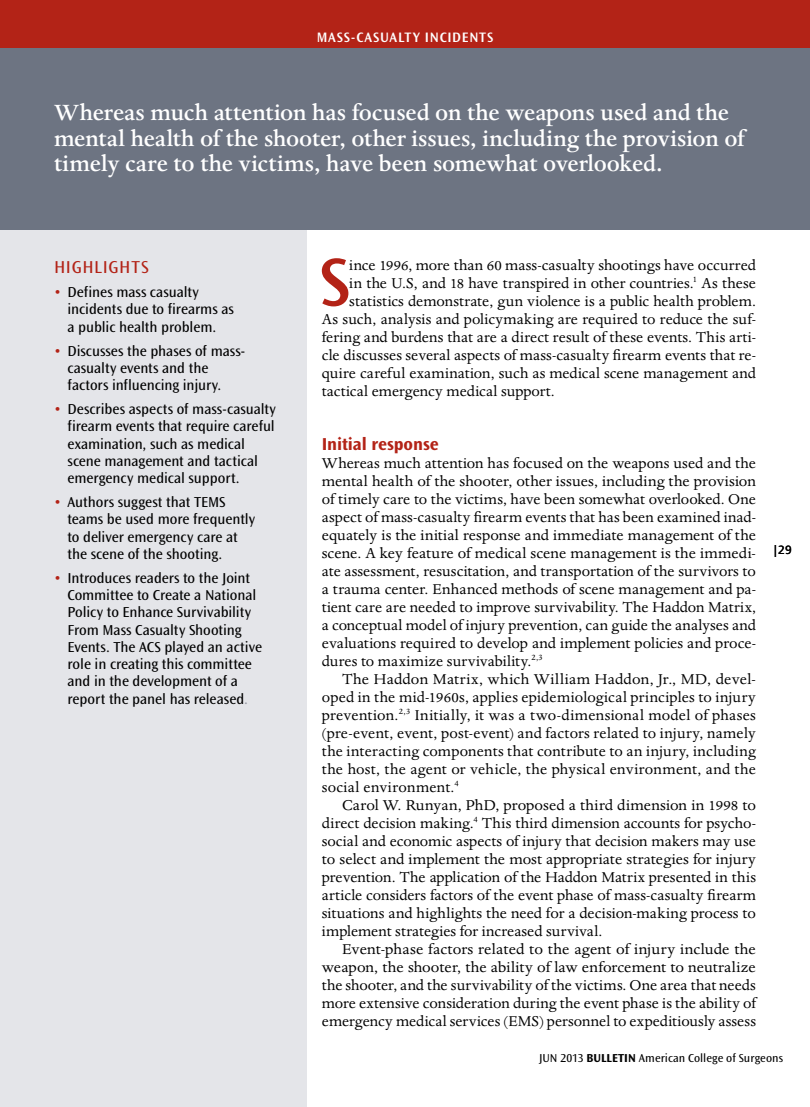
<style>
.page{position:relative;width:810px;height:1107px;background:#fff}
.page>*{position:absolute;margin:0;border:0;box-sizing:border-box;transform-origin:0 0}
.t1{font:600 71.1px "Ocean Sans Std";color:#b32317}
.t2{font:500 25.5px/25.5px "Dante MT Std";letter-spacing:-.005em;color:#fff}
.t3{font:700 18px "Ocean Sans Std";letter-spacing:-.005em;color:#b32317}
.t4{font:18px "Ocean Sans Std";letter-spacing:.04em;color:#b32317}
.t5{font:16.5px/18px "Dante MT Std";letter-spacing:.005em;color:#000;text-align:justify}
.t6{font:15px/17.2px "Ocean Sans Std";letter-spacing:-.005em;color:#000}
.t7{font:600 14.25px "Ocean Sans Std";letter-spacing:.05em;color:#fff}
.t8{font:12px "Ocean Sans Std";letter-spacing:.005em;color:#000}
.t9{font:12px "Frutiger LT Std";color:#000}
.s1{color:#b32317}
.s2{color:#91939e}
.s3{font-weight:700}
</style>
<div class="page">
<div style="left:0;top:229px;width:307px;height:878px;background:#e4e5e9"></div>
<div style="left:0;top:0;width:810px;height:230px;background:#6d7482"></div>
<div style="left:0;top:0;width:810px;height:48px;background:#b32317"></div>
<p class="t7" style="left:317px;top:29px;width:178px">MASS-CASUALTY INCIDENTS</p>
<h2 class="t2" style="left:54px;top:101px;width:692px">Whereas much attention has focused on the weapons used and the mental health of the shooter, other issues, including the provision of timely care to the victims, have been somewhat overlooked.</h2>
<p class="t4" style="left:54px;top:257px;width:96px">HIGHLIGHTS</p>
<p class="t6" style="left:68px;top:284px;width:168px;text-indent:-14px"><span class="s1">•</span> Defines mass casualty incidents due to firearms as a public health problem.</p>
<p class="t6" style="left:68px;top:342px;width:179px;text-indent:-14px"><span class="s1">•</span> Discusses the phases of mass&shy;casualty events and the factors influencing injury.</p>
<p class="t6" style="left:68px;top:401px;width:210px;text-indent:-14px"><span class="s1">•</span> Describes aspects of mass-casualty firearm events that require careful examination, such as medical scene management and tactical emergency medical support.</p>
<p class="t6" style="left:68px;top:494px;width:189px;text-indent:-14px"><span class="s1">•</span> Authors suggest that TEMS teams be used more frequently to deliver emergency care at the scene of the shooting.</p>
<p class="t6" style="left:68px;top:569px;width:196px;text-indent:-14px"><span class="s1">•</span> Introduces readers to the Joint<br>Committee to Create a National<br>Policy to Enhance Survivability<br>From Mass Casualty Shooting<br>Events. The ACS played an active role in creating this committee and in the development of a report the panel has released<span class="s2">.</span></p>
<h1 class="t1" style="left:319px;top:243px;width:32px">S</h1>
<p class="t5" style="left:349px;top:256px;width:408px">ince 1996, more than 60 mass-casualty shootings have occurred</p>
<p class="t5" style="left:349px;top:274px;width:408px">in the U.S, and 18 have transpired in other countries.<sup>1</sup> As these</p>
<p class="t5" style="left:349px;top:292px;width:408px">statistics demonstrate, gun violence is a public health problem.</p>
<p class="t5" style="left:322px;top:310px;width:436px">As such, analysis and policymaking are required to reduce the suf-</p>
<p class="t5" style="left:322px;top:328px;width:436px">fering and burdens that are a direct result of these events. This arti-</p>
<p class="t5" style="left:322px;top:346px;width:436px">cle discusses several aspects of mass-casualty firearm events that re-</p>
<p class="t5" style="left:322px;top:364px;width:436px">quire careful examination, such as medical scene management and</p>
<p class="t5" style="left:322px;top:382px;width:234px">tactical emergency medical support.</p>
<p class="t3" style="left:322px;top:434px;width:118px">Initial response</p>
<p class="t5" style="left:322px;top:454px;width:436px">Whereas much attention has focused on the weapons used and the mental health of the shooter, other issues, including the provision of timely care to the victims, have been somewhat overlooked. One aspect of mass-casualty firearm events that has been examined inad&shy;equately is the initial response and immediate management of the scene. A key feature of medical scene management is the immedi&shy;ate assessment, resuscitation, and transportation of the survivors to a trauma center. Enhanced methods of scene management and pa&shy;tient care are needed to improve survivability. The Haddon Matrix, a conceptual model of injury prevention, can guide the analyses and evaluations required to develop and implement policies and proce&shy;dures to maximize survivability.<sup>2,3</sup></p>
<p class="t5" style="left:322px;top:670px;width:436px;text-indent:20px">The Haddon Matrix, which William Haddon, Jr., MD, devel&shy;oped in the mid-1960s, applies epidemiological principles to injury prevention.<sup>2,3</sup> Initially, it was a two-dimensional model of phases (pre-event, event, post-event) and factors related to injury, namely the interacting components that contribute to an injury, including the host, the agent or vehicle, the physical environment, and the social environment.<sup>4</sup></p>
<p class="t5" style="left:322px;top:796px;width:436px;text-indent:20px">Carol W. Runyan, PhD, proposed a third dimension in 1998 to direct decision making.<sup>4</sup> This third dimension accounts for psycho&shy;social and economic aspects of injury that decision makers may use to select and implement the most appropriate strategies for injury prevention. The application of the Haddon Matrix presented in this article considers factors of the event phase of mass-casualty firearm situations and highlights the need for a decision-making process to implement strategies for increased survival.</p>
<p class="t5" style="left:322px;top:940px;width:436px;text-indent:20px">Event-phase factors related to the agent of injury include the weapon, the shooter, the ability of law enforcement to neutralize the shooter, and the survivability of the victims. One area that needs more extensive consideration during the event phase is the ability of emergency medical services (EMS) personnel to expeditiously assess</p>
<p class="t9" style="left:774px;top:543px;width:19px">|29</p>
<p class="t8" style="left:539px;top:1051px;width:245px">JUN 2013 <span class="s3">BULLETIN</span> American College of Surgeons</p>
</div>
